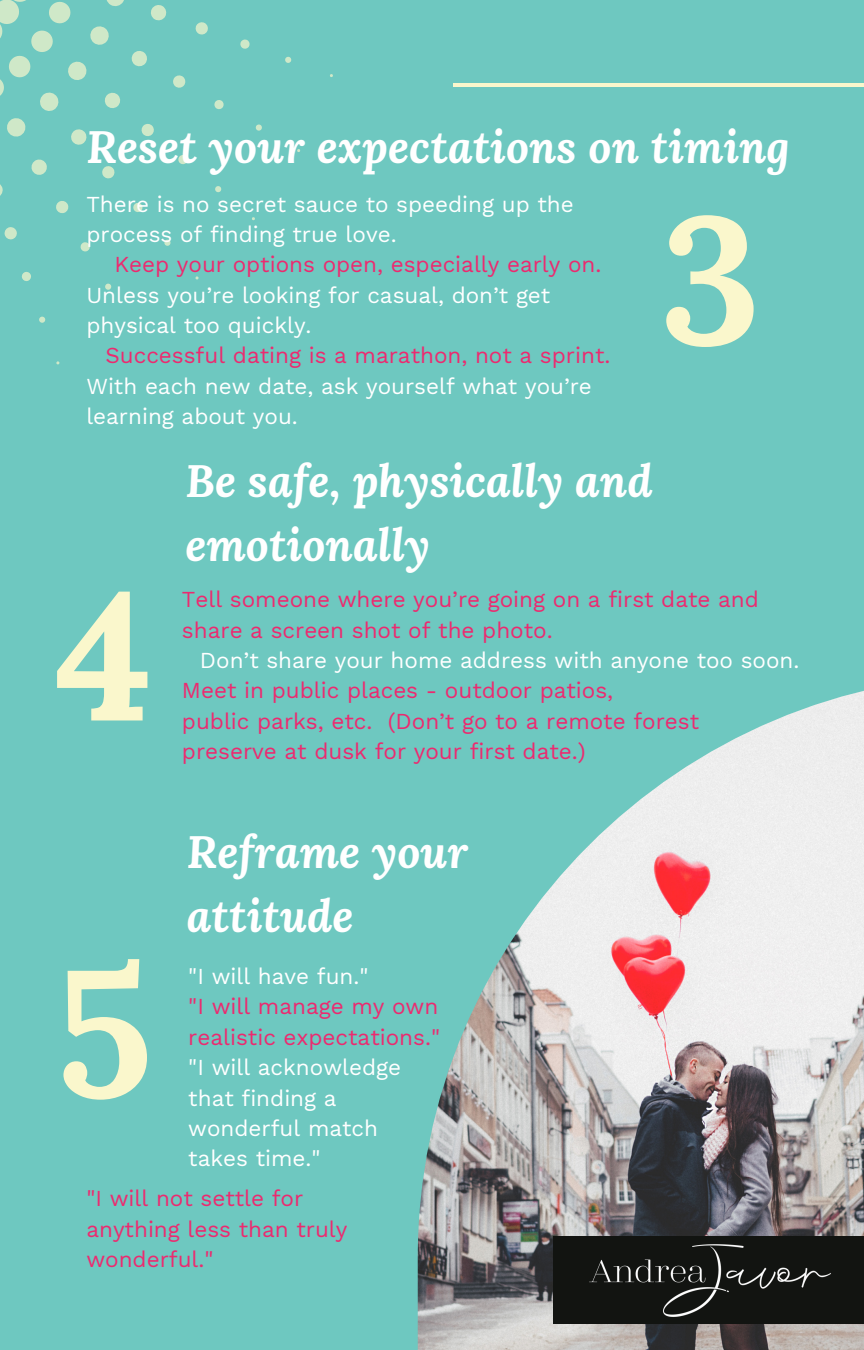
<style>
.page{position:relative;width:864px;height:1350px;background:#6ec8c0}
.page>*{position:absolute;margin:0;border:0;box-sizing:border-box;transform-origin:0 0}
.t1{font:700 180px "Lora";color:#faf7cc}
.t2{font:italic 700 45px/64.1px "Lora";color:#fff}
.t3{font:22.5px/30.4px "Work Sans";color:#ed296f}
.t4{font:22.5px/30.4px "Work Sans";color:#fff}
</style>
<div class="page">
<svg style="left:195px;top:22px;width:13px;height:13px"></svg>
<svg style="left:240px;top:39px;width:10px;height:10px"></svg>
<svg style="left:285px;top:56px;width:7px;height:7px"></svg>
<svg style="left:214px;top:100px;width:10px;height:9px"></svg>
<svg style="left:255px;top:124px;width:7px;height:7px"></svg>
<svg style="left:178px;top:155px;width:10px;height:10px"></svg>
<svg style="left:215px;top:186px;width:7px;height:7px"></svg>
<svg style="left:102px;top:166px;width:13px;height:13px"></svg>
<svg style="left:133px;top:203px;width:10px;height:9px"></svg>
<svg style="left:164px;top:239px;width:7px;height:7px"></svg>
<svg style="left:195px;top:276px;width:4px;height:4px"></svg>
<svg style="left:0;top:0;width:186px;height:145px"></svg>
<svg style="left:31px;top:159px;width:16px;height:16px"></svg>
<svg style="left:56px;top:201px;width:13px;height:12px"></svg>
<svg style="left:80px;top:242px;width:10px;height:10px"></svg>
<svg style="left:105px;top:283px;width:7px;height:7px"></svg>
<svg style="left:0;top:184px;width:3px;height:12px"></svg>
<svg style="left:4px;top:227px;width:13px;height:13px"></svg>
<svg style="left:21px;top:272px;width:10px;height:9px"></svg>
<div style="left:39px;top:316px;width:6px;height:7px;background:#cfe8c8;border-radius:50%"></div>
<svg style="left:56px;top:361px;width:4px;height:4px"></svg>
<hr style="left:453px;top:83px;width:411px;height:3px;background:#faf7cc">
<img style="left:418px;top:690px;width:446px;height:660px">
<div style="left:554px;top:1236px;width:310px;height:88px;background:#121411"></div>
<img style="left:569px;top:1220px;width:282px;height:120px">
<p class="t2" style="left:86px;top:114px;width:705px">Reset your expectations on timing</p>
<p class="t4" style="left:86px;top:189px;width:489px">There is no secret sauce to speeding up the process of finding true love.</p>
<p class="t3" style="left:114px;top:249px;width:489px">Keep your options open, especially early on.</p>
<p class="t4" style="left:86px;top:280px;width:465px">Unless you’re looking for casual, don’t get physical too quickly.</p>
<p class="t3" style="left:105px;top:341px;width:506px">Successful dating is a marathon, not a sprint.</p>
<p class="t4" style="left:86px;top:371px;width:507px">With each new date, ask yourself what you’re learning about you.</p>
<p class="t2" style="left:185px;top:448px;width:469px">Be safe, physically and emotionally</p>
<p class="t1" style="left:660px;top:163px;width:102px">3</p>
<p class="t1" style="left:55px;top:539px;width:100px">4</p>
<p class="t3" style="left:182px;top:584px;width:578px">Tell someone where you’re going on a first date and share a screen shot of the photo.</p>
<p class="t4" style="left:200px;top:645px;width:601px">Don’t share your home address with anyone too soon.</p>
<p class="t3" style="left:182px;top:676px;width:433px">Meet in public places - outdoor patios,</p>
<p class="t3" style="left:182px;top:706px;width:519px">public parks, etc. (Don’t go to a remote forest</p>
<p class="t3" style="left:182px;top:736px;width:405px">preserve at dusk for your first date.)</p>
<p class="t2" style="left:187px;top:818px;width:283px">Reframe your attitude</p>
<p class="t4" style="left:188px;top:961px;width:182px">"I will have fun."</p>
<p class="t3" style="left:188px;top:991px;width:251px">"I will manage my own</p>
<p class="t3" style="left:188px;top:1022px;width:253px">realistic expectations."</p>
<p class="t4" style="left:188px;top:1052px;width:214px">"I will acknowledge</p>
<p class="t4" style="left:188px;top:1083px;width:150px">that finding a</p>
<p class="t4" style="left:188px;top:1113px;width:191px">wonderful match</p>
<p class="t4" style="left:188px;top:1143px;width:134px">takes time."</p>
<p class="t3" style="left:86px;top:1183px;width:218px">"I will not settle for</p>
<p class="t3" style="left:86px;top:1214px;width:263px">anything less than truly</p>
<p class="t3" style="left:86px;top:1244px;width:129px">wonderful."</p>
<p class="t1" style="left:56px;top:916px;width:99px">5</p>
</div>
